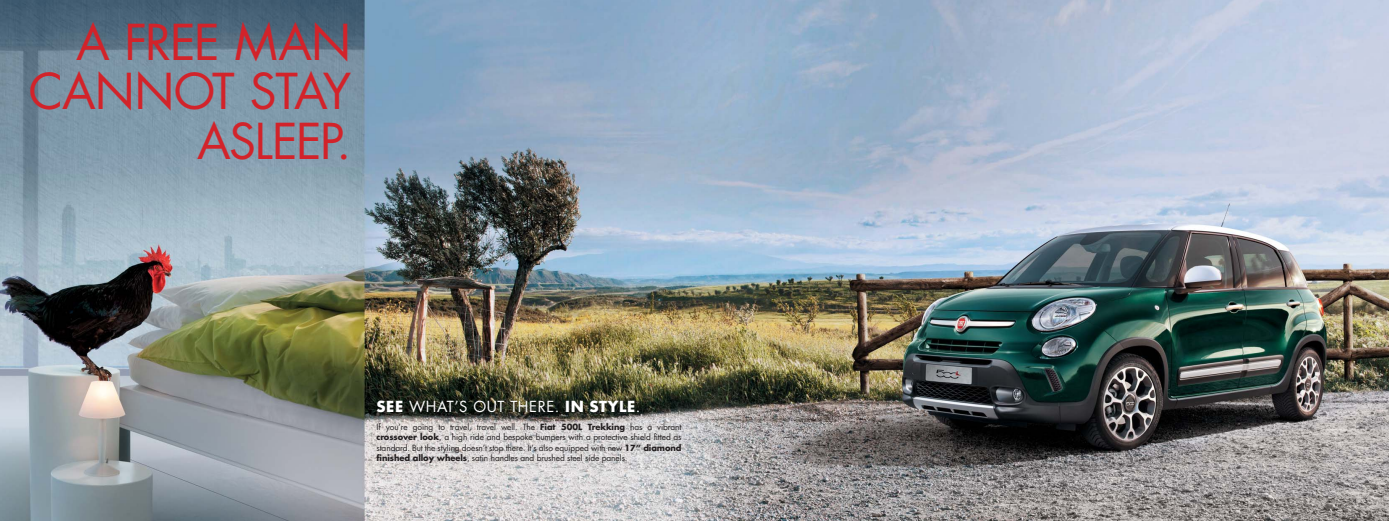
<style>
.page{position:relative;width:1389px;height:521px;background:#fff}
.page>*{position:absolute;margin:0;border:0;box-sizing:border-box;transform-origin:0 0}
.t1{font:48.12px/49.9px "Futura";letter-spacing:-.025em;color:#d2232a;text-align:right}
.t2{font:14.88px "Futura";letter-spacing:.04em;color:#fff}
.t3{font:8.31px/10.5px "Futura";letter-spacing:-.01em;color:#231f20;text-align:justify}
.t4{font:6.12px "Futura";color:#231f20}
.s1{font-weight:700}
</style>
<div class="page">
<img style="left:0;top:0;width:1389px;height:521px">
<h1 class="t1" style="left:29px;top:21px;width:324px">A FREE MAN<br>CANNOT STAY<br>ASLEEP.</h1>
<h2 class="t2" style="left:377px;top:399px;width:265px"><span class="s1">SEE</span> WHAT’S OUT THERE. <span class="s1">IN STYLE</span>.</h2>
<p class="t3" style="left:377px;top:422px;width:307px">If you’re going to travel, travel well. The <span class="s1">Fiat 500L Trekking</span> has a vibrant <span class="s1">crossover look</span>, a high ride and bespoke bumpers with a protective shield fitted as standard. But the styling doesn’t stop there. It’s also equipped with new <span class="s1">17” diamond finished alloy wheels</span>, satin handles and brushed steel side panels.</p>
<p class="t4" style="left:1353px;top:498px;width:16px">4−5</p>
</div>
